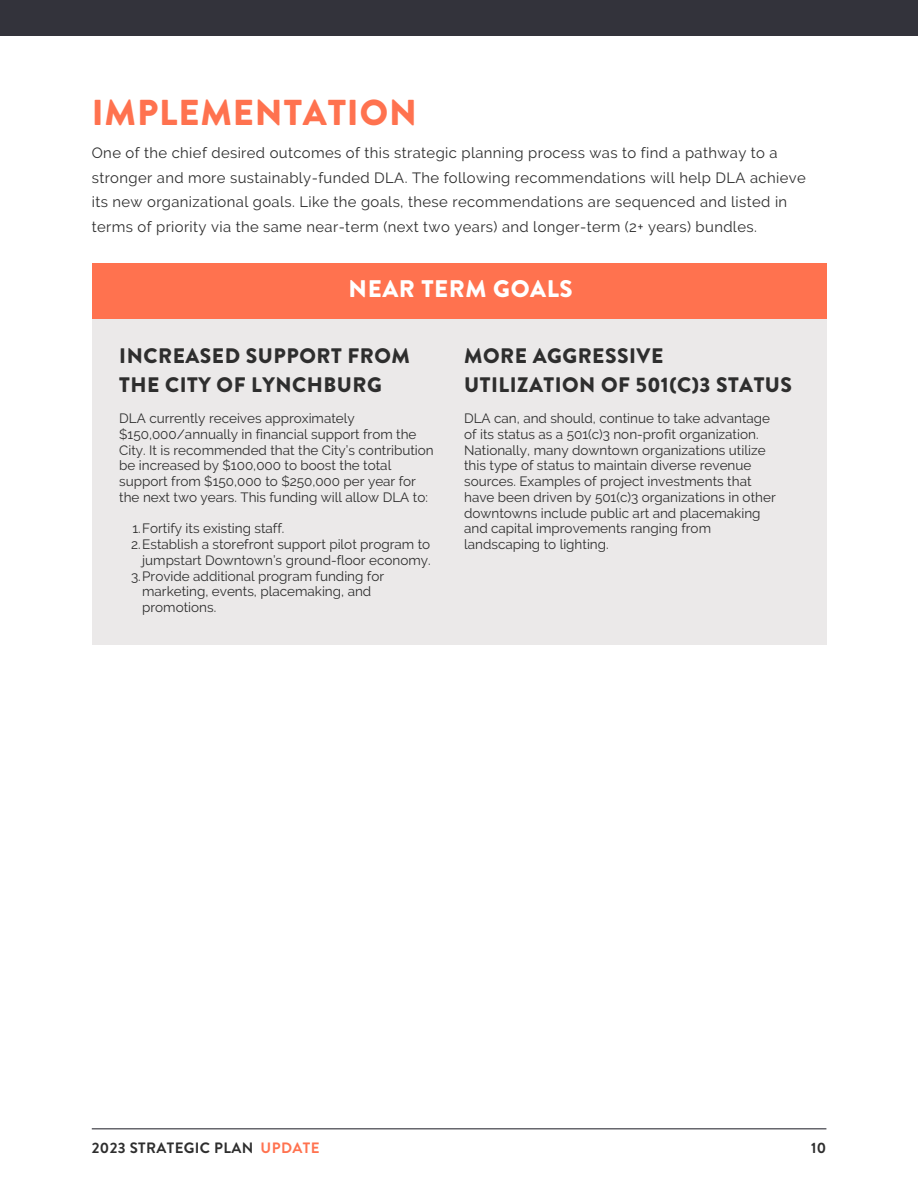
<style>
.page{position:relative;width:918px;height:1188px;background:#fff}
.page>*{position:absolute;margin:0;border:0;box-sizing:border-box;transform-origin:0 0}
.t1{font:900 36px "Brandon Grotesque";letter-spacing:.025em;color:#ff724f}
.t2{font:900 24px "Brandon Grotesque";letter-spacing:.025em;color:#fff}
.t3{font:900 21px/29.2px "Brandon Grotesque";letter-spacing:.025em;color:#2e2e2e}
.t4{font:700 15px "Brandon Grotesque";letter-spacing:.025em;color:#2e2e2e}
.t5{font:14.85px/24.8px "Raleway";letter-spacing:.025em;color:#2e2e2e}
.t6{font:13.5px/15.8px "Raleway";color:#2e2e2e}
.s1{color:#ff724f}
</style>
<div class="page">
<div style="left:0;top:0;width:918px;height:36px;background:#33333b"></div>
<hr style="left:92px;top:1128px;width:734px;height:1px;background:#33333b">
<div style="left:92px;top:305px;width:734px;height:340px;background:#ebe9e9"></div>
<div style="left:92px;top:263px;width:734px;height:56px;background:#ff724f"></div>
<h1 class="t1" style="left:92px;top:87px;width:327px">IMPLEMENTATION</h1>
<p class="t5" style="left:92px;top:140px;width:715px">One of the chief desired outcomes of this strategic planning process was to find a pathway to a stronger and more sustainably-funded DLA. The following recommendations will help DLA achieve its new organizational goals. Like the goals, these recommendations are sequenced and listed in terms of priority via the same near-term (next two years) and longer-term (2+ years) bundles.</p>
<h2 class="t2" style="left:349px;top:272px;width:226px">NEAR TERM GOALS</h2>
<h3 class="t3" style="left:119px;top:341px;width:292px">INCREASED SUPPORT FROM<br>THE CITY OF LYNCHBURG</h3>
<h3 class="t3" style="left:464px;top:341px;width:329px">MORE AGGRESSIVE<br>UTILIZATION OF 501(C)3 STATUS</h3>
<p class="t6" style="left:119px;top:410px;width:316px">DLA currently receives approximately $150,000/annually in financial support from the City. It is recommended that the City’s contribution be increased by $100,000 to boost the total support from $150,000 to $250,000 per year for the next two years. This funding will allow DLA to:</p>
<p class="t6" style="left:464px;top:410px;width:313px">DLA can, and should, continue to take advantage of its status as a 501(c)3 non-profit organization.<br>Nationally, many downtown organizations utilize this type of status to maintain diverse revenue sources. Examples of project investments that have been driven by 501(c)3 organizations in other downtowns include public art and placemaking and capital improvements ranging from landscaping to lighting.</p>
<p class="t6" style="left:133px;top:521px;width:153px">1.Fortify its existing staff.</p>
<p class="t6" style="left:131px;top:536px;width:300px">2.Establish a storefront support pilot program to</p>
<p class="t6" style="left:142px;top:552px;width:290px">jumpstart Downtown’s ground-floor economy.</p>
<p class="t6" style="left:131px;top:568px;width:255px">3.Provide additional program funding for</p>
<p class="t6" style="left:142px;top:584px;width:231px">marketing, events, placemaking, and</p>
<p class="t6" style="left:142px;top:599px;width:76px">promotions.</p>
<p class="t4" style="left:92px;top:1137px;width:229px">2023 STRATEGIC PLAN <span class="s1">UPDATE</span></p>
<p class="t4" style="left:811px;top:1137px;width:17px">10</p>
</div>
